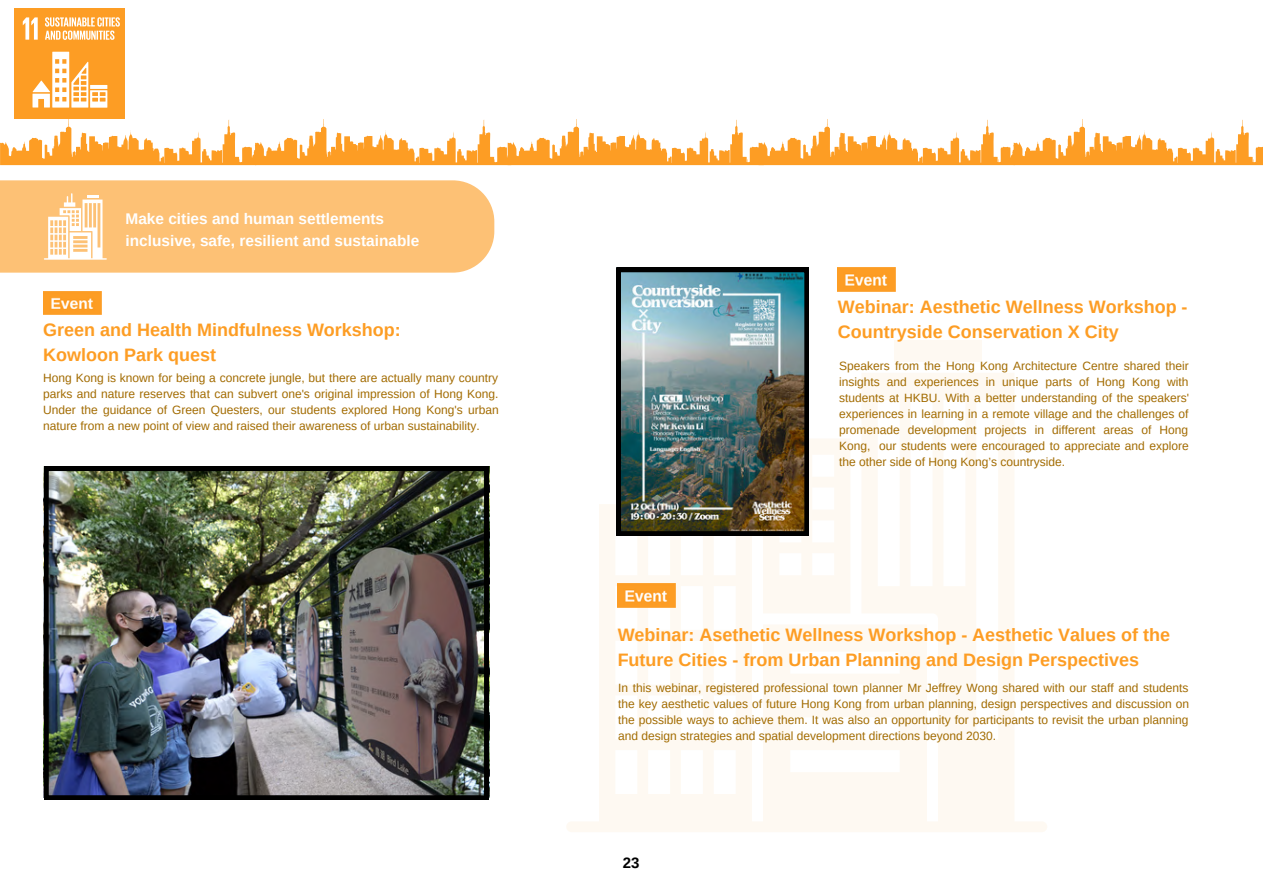
<style>
.page{position:relative;width:1263px;height:894px;background:#fff}
.page>*{position:absolute;margin:0;border:0;box-sizing:border-box;transform-origin:0 0}
.t1{font:700 18px/24.8px "Arimo";color:#fd9d24}
.t2{font:700 15.45px/21.6px "Arimo";color:#fff}
.t3{font:700 15px "Arimo";color:#000}
.t4{font:12px/16px "Arimo";color:#a26b00;text-align:justify}
</style>
<div class="page">
<div style="left:15px;top:8px;width:110px;height:110px;background:#fd9d24"></div>
<svg style="left:23px;top:17px;width:15px;height:23px"></svg>
<svg style="left:33px;top:52px;width:74px;height:56px"></svg>
<svg style="left:45px;top:17px;width:75px;height:23px"></svg>
<div style="left:0;top:180px;width:494px;height:92px;background:#fdc175"></div>
<svg style="left:0;top:119px;width:1263px;height:46px"></svg>
<div style="left:894px;top:340px;width:88px;height:22px;background:#fef9f2"></div>
<svg style="left:567px;top:373px;width:480px;height:459px"></svg>
<img style="left:44px;top:466px;width:444px;height:333px">
<img style="left:616px;top:268px;width:193px;height:267px">
<img style="left:838px;top:268px;width:57px;height:23px">
<img style="left:618px;top:583px;width:57px;height:24px">
<svg style="left:44px;top:193px;width:63px;height:66px"></svg>
<img style="left:44px;top:291px;width:57px;height:24px">
<p class="t2" style="left:126px;top:208px;width:295px">Make cities and human settlements inclusive, safe, resilient and sustainable</p>
<h1 class="t1" style="left:43px;top:317px;width:359px">Green and Health Mindfulness Workshop:<br>Kowloon Park quest</h1>
<p class="t4" style="left:43px;top:370px;width:457px">Hong Kong is known for being a concrete jungle, but there are actually many country parks and nature reserves that can subvert one's original impression of Hong Kong.<br>Under the guidance of Green Questers, our students explored Hong Kong's urban nature from a new point of view and raised their awareness of urban sustainability.</p>
<h1 class="t1" style="left:838px;top:294px;width:351px">Webinar: Aesthetic Wellness Workshop -<br>Countryside Conservation X City</h1>
<p class="t4" style="left:839px;top:357px;width:352px">Speakers from the Hong Kong Architecture Centre shared their insights and experiences in unique parts of Hong Kong with students at HKBU. With a better understanding of the speakers' experiences in learning in a remote village and the challenges of promenade development projects in different areas of Hong Kong, our students were encouraged to appreciate and explore the other side of Hong Kong’s countryside.</p>
<h1 class="t1" style="left:618px;top:622px;width:554px">Webinar: Asethetic Wellness Workshop - Aesthetic Values of the<br>Future Cities - from Urban Planning and Design Perspectives</h1>
<p class="t4" style="left:618px;top:679px;width:572px">In this webinar, registered professional town planner Mr Jeffrey Wong shared with our staff and students the key aesthetic values of future Hong Kong from urban planning, design perspectives and discussion on the possible ways to achieve them. It was also an opportunity for participants to revisit the urban planning and design strategies and spatial development directions beyond 2030.</p>
<p class="t3" style="left:623px;top:854px;width:18px">23</p>
</div>
